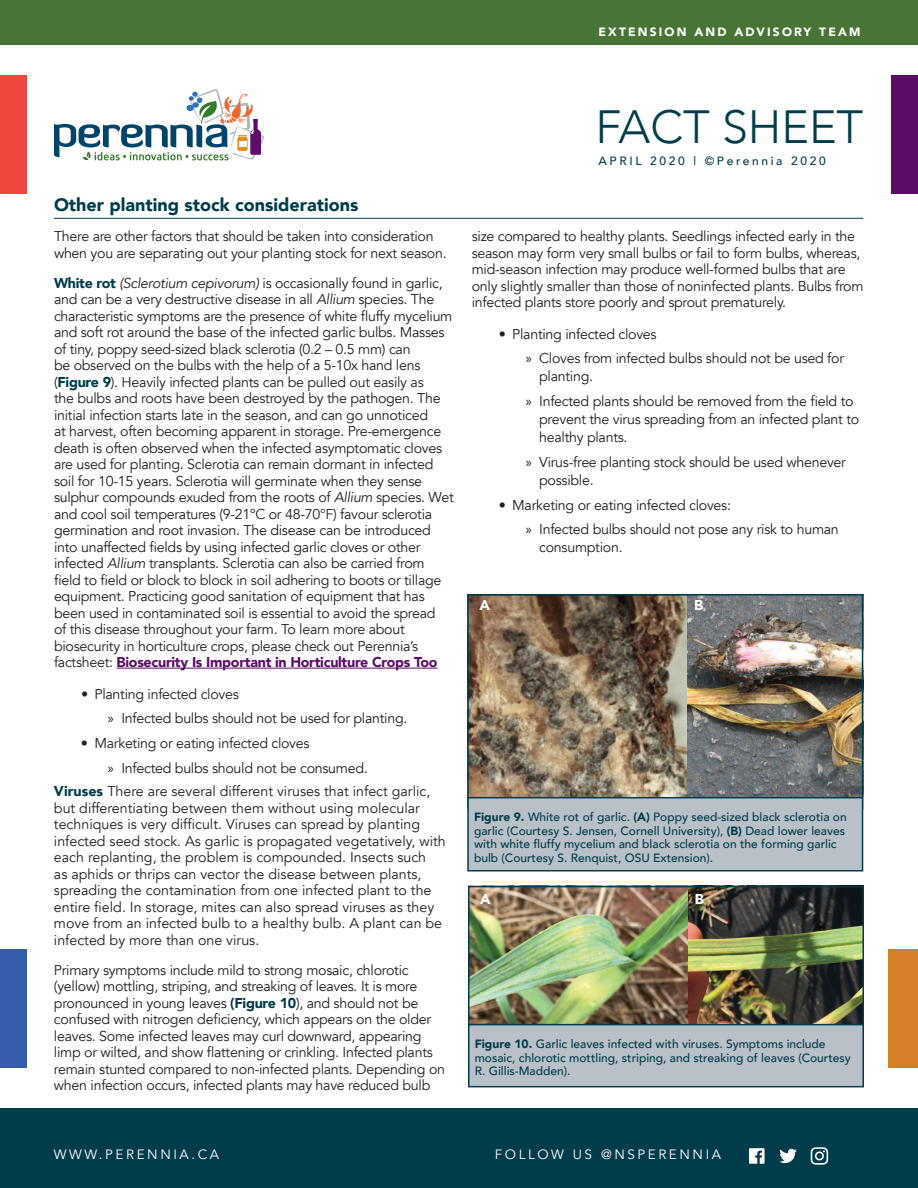
<style>
.page{position:relative;width:918px;height:1188px;background:#fff}
.page>*{position:absolute;margin:0;border:0;box-sizing:border-box;transform-origin:0 0}
.t1{font:300 46.5px "Avenir";color:#013c4b}
.t2{font:900 18px "Avenir";color:#013c4b}
.t3{font:14.25px/16.5px "Avenir";letter-spacing:-.02em;color:#231f20}
.t4{font:14.25px/16.5px "Avenir";color:#231f20}
.t5{font:900 14.25px "Avenir";color:#fff}
.t6{font:13.5px "Avenir";letter-spacing:.19em;color:#fff}
.t7{font:500 12px/13.5px "Avenir";color:#013c4b}
.t8{font:900 12px "Avenir";letter-spacing:.18em;color:#fff}
.t9{font:500 12px "Avenir";letter-spacing:.22em;color:#013c4b}
.s1{font-weight:900;color:#013c4b}
.s2{font-style:italic}
.s3{font-weight:900;color:#5c0d67}
.s4{font-family:"Myriad Pro"}
.s5{font-weight:900}
</style>
<div class="page">
<svg style="left:54px;top:89px;width:210px;height:71px"></svg>
<div style="left:239px;top:141px;width:7px;height:6px;background:#fff"></div>
<div style="left:0;top:1108px;width:918px;height:80px;background:#013c4b"></div>
<div style="left:0;top:0;width:918px;height:44px;background:#487536"></div>
<div style="left:0;top:75px;width:27px;height:118px;background:#ef473d"></div>
<div style="left:0;top:949px;width:27px;height:119px;background:#365dab"></div>
<div style="left:891px;top:75px;width:27px;height:118px;background:#5c0d67"></div>
<svg style="left:749px;top:1148px;width:16px;height:16px"></svg>
<svg style="left:779px;top:1149px;width:18px;height:14px"></svg>
<svg style="left:811px;top:1147px;width:17px;height:18px"></svg>
<div style="left:889px;top:949px;width:29px;height:119px;background:#d38027"></div>
<hr style="left:117px;top:668px;width:321px;height:1px;background:#5c0d67">
<img style="left:470px;top:597px;width:218px;height:200px">
<img style="left:688px;top:597px;width:172px;height:200px">
<div style="left:467px;top:594px;width:396px;height:215px;border:2px solid #013c4b"></div>
<div style="left:467px;top:797px;width:396px;height:75px;background:#b9c0c7;border:2px solid #013c4b"></div>
<img style="left:471px;top:889px;width:218px;height:135px">
<img style="left:689px;top:889px;width:172px;height:135px">
<div style="left:468px;top:886px;width:396px;height:150px;border:2px solid #013c4b"></div>
<div style="left:468px;top:1024px;width:396px;height:63px;background:#b9c0c7;border:2px solid #013c4b"></div>
<hr style="left:54px;top:218px;width:809px;height:1px;background:#013c4b">
<p class="t8" style="left:599px;top:22px;width:263px">EXTENSION AND ADVISORY TEAM</p>
<p class="t2" style="left:54px;top:190px;width:306px">Other planting stock considerations</p>
<p class="t3" style="left:54px;top:228px;width:394px">There are other factors that should be taken into consideration when you are separating out your planting stock for next season.</p>
<p class="t3" style="left:54px;top:275px;width:401px"><span class="s1">White rot</span> <span class="s2">(Sclerotium cepivorum)</span> is occasionally found in garlic, and can be a very destructive disease in all <span class="s2">Allium</span> species. The characteristic symptoms are the presence of white fluffy mycelium and soft rot around the base of the infected garlic bulbs. Masses of tiny, poppy seed-sized black sclerotia (0.2 – 0.5 mm) can<br>be observed on the bulbs with the help of a 5-10x hand lens (<span class="s1">Figure 9</span>). Heavily infected plants can be pulled out easily as<br>the bulbs and roots have been destroyed by the pathogen. The initial infection starts late in the season, and can go unnoticed<br>at harvest, often becoming apparent in storage. Pre-emergence death is often observed when the infected asymptomatic cloves are used for planting. Sclerotia can remain dormant in infected soil for 10-15 years. Sclerotia will germinate when they sense sulphur compounds exuded from the roots of <span class="s2">Allium</span> species. Wet and cool soil temperatures (9-21ºC or 48-70°F) favour sclerotia germination and root invasion. The disease can be introduced into unaffected fields by using infected garlic cloves or other infected <span class="s2">Allium</span> transplants. Sclerotia can also be carried from field to field or block to block in soil adhering to boots or tillage equipment. Practicing good sanitation of equipment that has been used in contaminated soil is essential to avoid the spread<br>of this disease throughout your farm. To learn more about biosecurity in horticulture crops, please check out Perennia’s factsheet: <span class="s3">Biosecurity Is Important in Horticulture Crops Too</span></p>
<p class="t3" style="left:108px;top:682px;width:301px;line-height:24.8px;text-indent:-27px">• Planting infected cloves<br><span class="s4">»</span> Infected bulbs should not be used for planting.</p>
<p class="t3" style="left:108px;top:731px;width:261px;line-height:24.8px;text-indent:-27px">• Marketing or eating infected cloves<br><span class="s4">»</span> Infected bulbs should not be consumed.</p>
<p class="t4" style="left:54px;top:783px;width:393px"><span class="s1">Viruses</span> There are several different viruses that infect garlic, but differentiating between them without using molecular techniques is very difficult. Viruses can spread by planting infected seed stock. As garlic is propagated vegetatively, with each replanting, the problem is compounded. Insects such<br>as aphids or thrips can vector the disease between plants, spreading the contamination from one infected plant to the entire field. In storage, mites can also spread viruses as they move from an infected bulb to a healthy bulb. A plant can be infected by more than one virus.</p>
<p class="t3" style="left:54px;top:962px;width:393px">Primary symptoms include mild to strong mosaic, chlorotic (yellow) mottling, striping, and streaking of leaves. It is more pronounced in young leaves <span class="s1">(Figure 10</span>), and should not be confused with nitrogen deficiency, which appears on the older leaves. Some infected leaves may curl downward, appearing limp or wilted, and show flattening or crinkling. Infected plants remain stunted compared to non-infected plants. Depending on when infection occurs, infected plants may have reduced bulb</p>
<h1 class="t1" style="left:595px;top:100px;width:269px">FACT SHEET</h1>
<p class="t9" style="left:599px;top:150px;width:229px">APRIL 2020 | ©Perennia 2020</p>
<p class="t3" style="left:472px;top:228px;width:393px">size compared to healthy plants. Seedlings infected early in the season may form very small bulbs or fail to form bulbs, whereas, mid-season infection may produce well-formed bulbs that are only slightly smaller than those of noninfected plants. Bulbs from infected plants store poorly and sprout prematurely.</p>
<p class="t3" style="left:526px;top:322px;width:320px;line-height:24.8px;text-indent:-27px">• Planting infected cloves<br><span class="s4">»</span> Cloves from infected bulbs should not be used for</p>
<p class="t3" style="left:526px;top:364px;width:329px;line-height:24.8px;text-indent:13px">planting.<br><span class="s4">»</span> Infected plants should be removed from the field to</p>
<p class="t3" style="left:539px;top:410px;width:322px;line-height:18px">prevent the virus spreading from an infected plant to healthy plants.</p>
<p class="t3" style="left:539px;top:453px;width:308px;line-height:18px;text-indent:-13px"><span class="s4">»</span> Virus-free planting stock should be used whenever possible.</p>
<p class="t3" style="left:526px;top:493px;width:315px;line-height:24.8px;text-indent:-27px">• Marketing or eating infected cloves:<br><span class="s4">»</span> Infected bulbs should not pose any risk to human</p>
<p class="t3" style="left:539px;top:539px;width:85px">consumption.</p>
<p class="t5" style="left:479px;top:593px;width:12px">A</p>
<p class="t5" style="left:694px;top:593px;width:11px">B</p>
<p class="t7" style="left:474px;top:810px;width:374px"><span class="s5">Figure 9.</span> White rot of garlic. <span class="s5">(A)</span> Poppy seed-sized black sclerotia on garlic (Courtesy S. Jensen, Cornell University), <span class="s5">(B)</span> Dead lower leaves with white fluffy mycelium and black sclerotia on the forming garlic bulb (Courtesy S. Renquist, OSU Extension).</p>
<p class="t5" style="left:480px;top:887px;width:12px">A</p>
<p class="t5" style="left:695px;top:887px;width:11px">B</p>
<p class="t7" style="left:475px;top:1037px;width:378px"><span class="s5">Figure 10.</span> Garlic leaves infected with viruses. Symptoms include mosaic, chlorotic mottling, striping, and streaking of leaves (Courtesy<br>R. Gillis-Madden).</p>
<p class="t6" style="left:54px;top:1146px;width:167px">WWW.PERENNIA.CA</p>
<p class="t6" style="left:495px;top:1146px;width:228px">FOLLOW US @NSPERENNIA</p>
</div>
